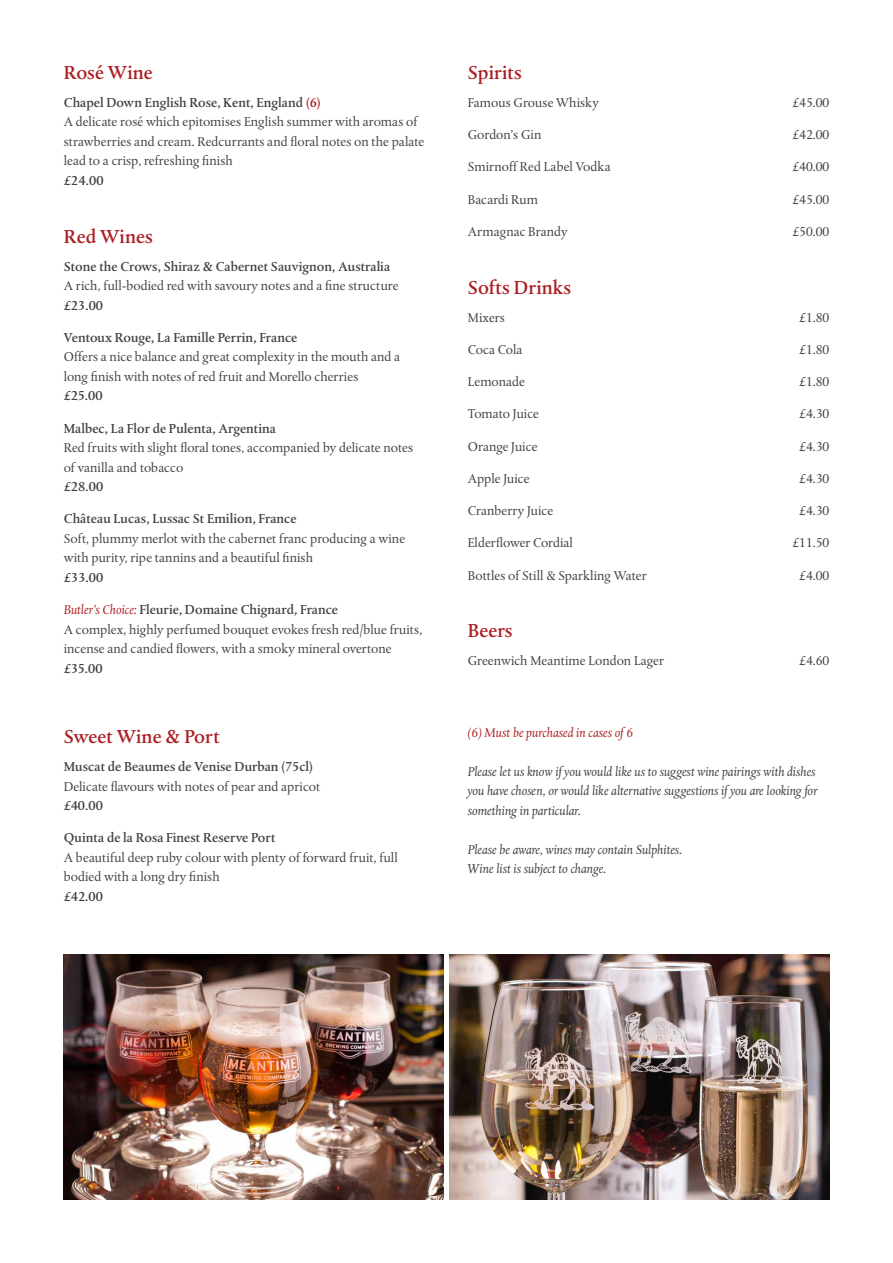
<style>
.page{position:relative;width:893px;height:1263px;background:#fff}
.page>*{position:absolute;margin:0;border:0;box-sizing:border-box;transform-origin:0 0}
.t1{font:500 19.5px "Albertina MT Pro";color:#ac1f24}
.t2{font:13.5px/19.5px "Albertina MT Pro";color:#414042}
.t3{font:500 13.5px "Albertina MT Pro";color:#414042}
.t4{font:italic 13.5px/19.5px "Albertina MT Pro";color:#414042}
.t5{font:italic 13.5px "Albertina MT Pro";color:#ac1f24}
.s1{font-weight:500}
.s2{font-weight:500;color:#ac1f24}
.s3{font-style:italic;color:#ac1f24}
.s4{font-style:normal}
</style>
<div class="page">
<img style="left:449px;top:955px;width:380px;height:244px">
<img style="left:64px;top:955px;width:380px;height:244px">
<h1 class="t1" style="left:64px;top:61px;width:90px">Rosé Wine</h1>
<p class="t2" style="left:64px;top:93px;width:362px"><span class="s1">Chapel Down English Rose, Kent, England</span> <span class="s2">(6)<br></span>A delicate rosé which epitomises English summer with aromas of strawberries and cream. Redcurrants and floral notes on the palate lead to a crisp, refreshing finish</p>
<p class="t3" style="left:64px;top:172px;width:41px">£24.00</p>
<h1 class="t1" style="left:64px;top:225px;width:91px">Red Wines</h1>
<p class="t3" style="left:64px;top:258px;width:328px">Stone the Crows, Shiraz &amp; Cabernet Sauvignon, Australia</p>
<p class="t2" style="left:64px;top:276px;width:336px">A rich, full-bodied red with savoury notes and a fine structure</p>
<p class="t3" style="left:64px;top:297px;width:41px">£23.00</p>
<p class="t3" style="left:64px;top:329px;width:235px">Ventoux Rouge, La Famille Perrin, France</p>
<p class="t2" style="left:64px;top:347px;width:338px">Offers a nice balance and great complexity in the mouth and a long finish with notes of red fruit and Morello cherries</p>
<p class="t3" style="left:64px;top:388px;width:40px">£25.00</p>
<p class="t3" style="left:64px;top:420px;width:214px">Malbec, La Flor de Pulenta, Argentina</p>
<p class="t2" style="left:64px;top:438px;width:351px">Red fruits with slight floral tones, accompanied by delicate notes of vanilla and tobacco</p>
<p class="t3" style="left:64px;top:479px;width:41px">£28.00</p>
<p class="t3" style="left:64px;top:511px;width:234px">Château Lucas, Lussac St Emilion, France</p>
<p class="t2" style="left:64px;top:529px;width:343px">Soft, plummy merlot with the cabernet franc producing a wine with purity, ripe tannins and a beautiful finish</p>
<p class="t3" style="left:64px;top:569px;width:41px">£33.00</p>
<p class="t2" style="left:64px;top:600px;width:360px"><span class="s3">Butler’s Choice:</span> <span class="s1">Fleurie, Domaine Chignard, France<br></span>A complex, highly perfumed bouquet evokes fresh red/blue fruits, incense and candied flowers, with a smoky mineral overtone</p>
<p class="t3" style="left:64px;top:660px;width:40px">£35.00</p>
<h1 class="t1" style="left:64px;top:725px;width:158px">Sweet Wine &amp; Port</h1>
<p class="t3" style="left:64px;top:759px;width:251px">Muscat de Beaumes de Venise Durban (75cl)</p>
<p class="t2" style="left:64px;top:777px;width:258px">Delicate flavours with notes of pear and apricot</p>
<p class="t3" style="left:64px;top:798px;width:41px">£40.00</p>
<p class="t3" style="left:64px;top:830px;width:213px">Quinta de la Rosa Finest Reserve Port</p>
<p class="t2" style="left:64px;top:848px;width:336px">A beautiful deep ruby colour with plenty of forward fruit, full bodied with a long dry finish</p>
<p class="t3" style="left:64px;top:888px;width:41px">£42.00</p>
<h1 class="t1" style="left:468px;top:61px;width:56px">Spirits</h1>
<p class="t2" style="left:468px;top:93px;width:133px">Famous Grouse Whisky</p>
<p class="t2" style="left:792px;top:93px;width:38px">£45.00</p>
<p class="t2" style="left:468px;top:125px;width:75px">Gordon’s Gin</p>
<p class="t2" style="left:792px;top:125px;width:38px">£42.00</p>
<p class="t2" style="left:468px;top:157px;width:144px">Smirnoff Red Label Vodka</p>
<p class="t2" style="left:792px;top:157px;width:38px">£40.00</p>
<p class="t2" style="left:468px;top:189px;width:72px">Bacardi Rum</p>
<p class="t2" style="left:792px;top:189px;width:38px">£45.00</p>
<p class="t2" style="left:468px;top:222px;width:101px">Armagnac Brandy</p>
<p class="t2" style="left:792px;top:222px;width:38px">£50.00</p>
<h1 class="t1" style="left:468px;top:276px;width:105px">Softs Drinks</h1>
<p class="t2" style="left:468px;top:308px;width:39px">Mixers</p>
<p class="t2" style="left:799px;top:308px;width:31px">£1.80</p>
<p class="t2" style="left:468px;top:340px;width:56px">Coca Cola</p>
<p class="t2" style="left:799px;top:340px;width:31px">£1.80</p>
<p class="t2" style="left:468px;top:372px;width:59px">Lemonade</p>
<p class="t2" style="left:799px;top:372px;width:31px">£1.80</p>
<p class="t2" style="left:468px;top:404px;width:73px">Tomato Juice</p>
<p class="t2" style="left:799px;top:404px;width:31px">£4.30</p>
<p class="t2" style="left:468px;top:437px;width:71px">Orange Juice</p>
<p class="t2" style="left:799px;top:437px;width:31px">£4.30</p>
<p class="t2" style="left:468px;top:469px;width:63px">Apple Juice</p>
<p class="t2" style="left:799px;top:469px;width:31px">£4.30</p>
<p class="t2" style="left:468px;top:501px;width:87px">Cranberry Juice</p>
<p class="t2" style="left:799px;top:501px;width:31px">£4.30</p>
<p class="t2" style="left:468px;top:533px;width:107px">Elderflower Cordial</p>
<p class="t2" style="left:792px;top:533px;width:38px">£11.50</p>
<p class="t2" style="left:468px;top:566px;width:180px">Bottles of Still &amp; Sparkling Water</p>
<p class="t2" style="left:799px;top:566px;width:31px">£4.00</p>
<h1 class="t1" style="left:468px;top:619px;width:46px">Beers</h1>
<p class="t2" style="left:468px;top:651px;width:198px">Greenwich Meantime London Lager</p>
<p class="t2" style="left:799px;top:651px;width:31px">£4.60</p>
<p class="t5" style="left:468px;top:724px;width:167px">(6) Must be purchased in cases of 6</p>
<p class="t4" style="left:468px;top:762px;width:351px">Please let us know if you would like us to suggest wine pairings with dishes you have chosen, or would like alternative suggestions if you are looking for something in particular.</p>
<p class="t4" style="left:468px;top:839px;width:216px">Please be aware, wines may contain Sulphites.<br>Wine list is subject to change<span class="s4">.</span></p>
</div>
